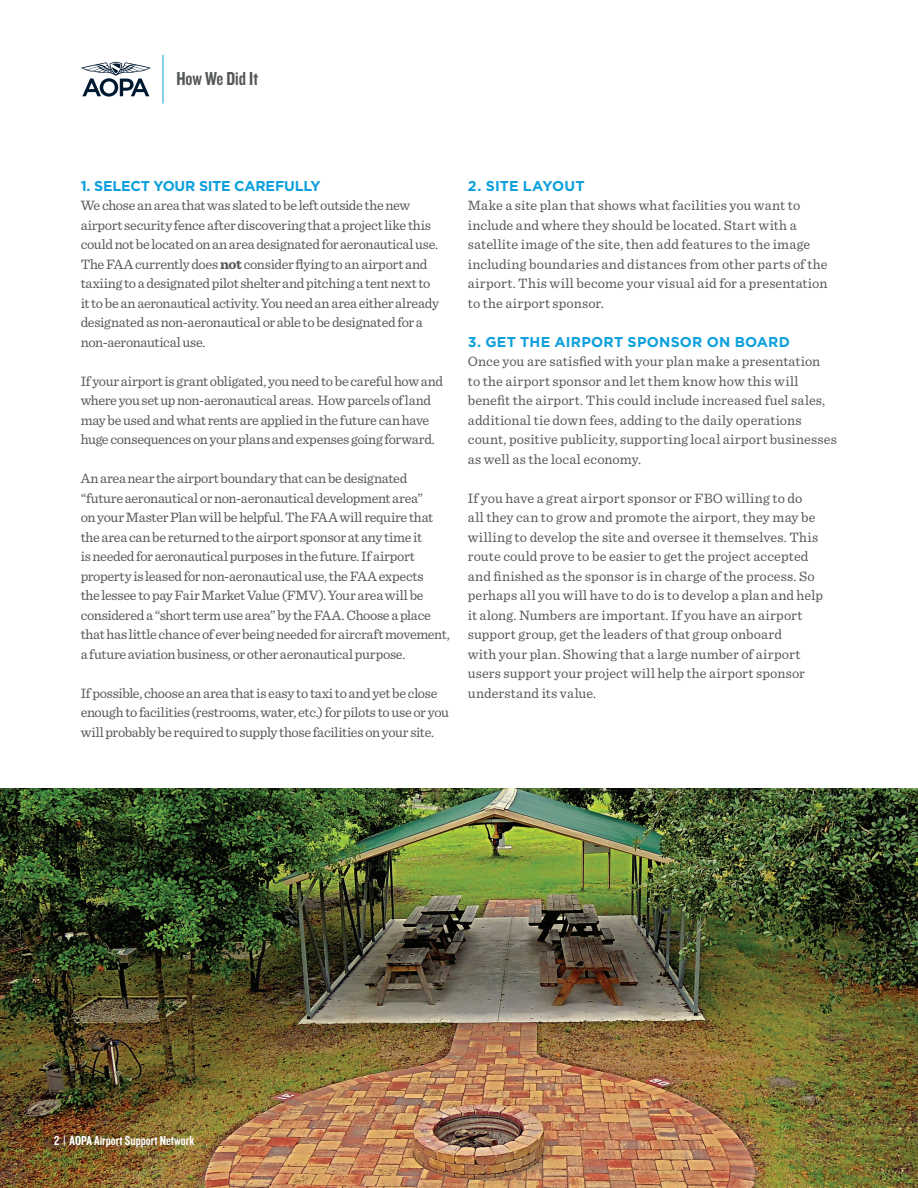
<style>
.page{position:relative;width:918px;height:1188px;background:#fff}
.page>*{position:absolute;margin:0;border:0;box-sizing:border-box;transform-origin:0 0}
.t1{font:19.5px "Knockout 49 Liteweight";color:#545759}
.BODY_COPY{font:14.25px/19.5px "Sentinel";letter-spacing:-.005em;color:#545759}
.BODY_COPY-2{font:14.25px/19.5px "Sentinel";letter-spacing:-.025em;color:#545759}
.SubHeadlines{font:700 14.25px "Gotham";letter-spacing:.005em;color:#0ca0dc}
.SubHeadlines-2{font:700 14.25px "Gotham";letter-spacing:-.015em;color:#0ca0dc}
.t2{font:13.5px "Knockout 49 Liteweight";color:#fff}
.s1{font-weight:700}
</style>
<div class="page">
<svg style="left:81px;top:62px;width:70px;height:35px"></svg>
<hr style="left:163px;top:55px;width:1px;height:49px;background:#0ca0dc">
<img style="left:0;top:788px;width:918px;height:400px">
<h1 class="t1" style="left:176px;top:66px;width:83px">How We Did It</h1>
<p class="SubHeadlines-2" style="left:81px;top:176px;width:241px">1. SELECT YOUR SITE CAREFULLY</p>
<p class="BODY_COPY" style="left:81px;top:195px;width:360px">We chose an area that was slated to be left outside the new airport security fence after discovering that a project like this could not be located on an area designated for aeronautical use.<br>The FAA currently does <span class="s1">not</span> consider flying to an airport and taxiing to a designated pilot shelter and pitching a tent next to it to be an aeronautical activity. You need an area either already designated as non-aeronautical or able to be designated for a non-aeronautical use.</p>
<p class="BODY_COPY" style="left:81px;top:370px;width:364px">If your airport is grant obligated, you need to be careful how and where you set up non-aeronautical areas. How parcels of land may be used and what rents are applied in the future can have huge consequences on your plans and expenses going forward.</p>
<p class="BODY_COPY" style="left:81px;top:468px;width:371px">An area near the airport boundary that can be designated “future aeronautical or non-aeronautical development area”<br>on your Master Plan will be helpful. The FAA will require that the area can be returned to the airport sponsor at any time it<br>is needed for aeronautical purposes in the future. If airport property is leased for non-aeronautical use, the FAA expects<br>the lessee to pay Fair Market Value (FMV). Your area will be considered a “short term use area” by the FAA. Choose a place that has little chance of ever being needed for aircraft movement, a future aviation business, or other aeronautical purpose.</p>
<p class="BODY_COPY-2" style="left:81px;top:682px;width:370px">If possible, choose an area that is easy to taxi to and yet be close enough to facilities (restrooms, water, etc.) for pilots to use or you will probably be required to supply those facilities on your site.</p>
<p class="SubHeadlines" style="left:468px;top:176px;width:118px">2. SITE LAYOUT</p>
<p class="BODY_COPY" style="left:468px;top:195px;width:361px">Make a site plan that shows what facilities you want to include and where they should be located. Start with a satellite image of the site, then add features to the image including boundaries and distances from other parts of the airport. This will become your visual aid for a presentation to the airport sponsor.</p>
<p class="SubHeadlines" style="left:468px;top:332px;width:324px">3. GET THE AIRPORT SPONSOR ON BOARD</p>
<p class="BODY_COPY" style="left:468px;top:351px;width:371px">Once you are satisfied with your plan make a presentation<br>to the airport sponsor and let them know how this will benefit the airport. This could include increased fuel sales, additional tie down fees, adding to the daily operations count, positive publicity, supporting local airport businesses as well as the local economy.</p>
<p class="BODY_COPY" style="left:468px;top:487px;width:357px">If you have a great airport sponsor or FBO willing to do<br>all they can to grow and promote the airport, they may be willing to develop the site and oversee it themselves. This route could prove to be easier to get the project accepted and finished as the sponsor is in charge of the process. So perhaps all you will have to do is to develop a plan and help it along. Numbers are important. If you have an airport support group, get the leaders of that group onboard<br>with your plan. Showing that a large number of airport users support your project will help the airport sponsor understand its value.</p>
<p class="t2" style="left:54px;top:1132px;width:142px">2 | AOPA Airport Support Network</p>
</div>
